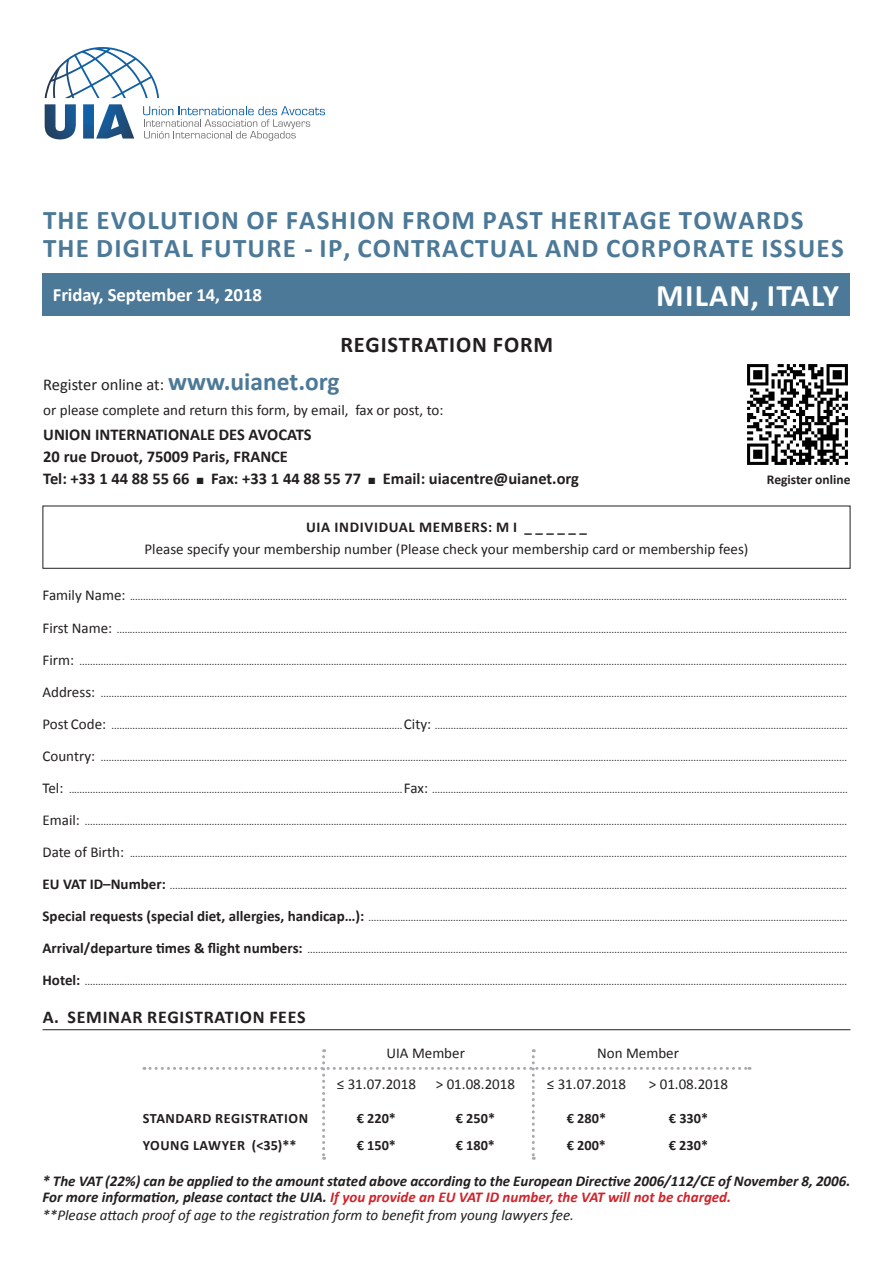
<style>
.page{position:relative;width:893px;height:1263px;background:#fff}
.page>*{position:absolute;margin:0;border:0;box-sizing:border-box;transform-origin:0 0}
.t1{font:700 31.5px "Calibri";letter-spacing:.04em;color:#fff}
.t2{font:700 27px/28.5px "Calibri";letter-spacing:.045em;color:#4b7997}
.t3{font:700 22.5px "Calibri";letter-spacing:.04em;color:#231f20}
.t4{font:700 18.75px "Calibri";letter-spacing:-.005em;color:#fff}
.t5{font:700 18px "Calibri";letter-spacing:.04em;color:#231f20}
.t6{font:700 16.5px/22.4px "Calibri";color:#231f20}
.t7{font:16.5px "Calibri";color:#231f20}
.t8{font:italic 700 15px/17px "Calibri";color:#231f20}
.t9{font:15px "Calibri";color:#231f20}
.t10{font:700 15px "Calibri";letter-spacing:.045em;color:#231f20}
.t11{font:700 14.25px "Calibri";letter-spacing:.02em;color:#231f20}
.t12{font:700 14.25px "Calibri";letter-spacing:.04em;color:#231f20}
.t13{font:700 13.5px "Calibri";color:#231f20}
.t14{font:10.5px "Calibri";color:#231f20}
.s1{font-style:inherit}
.s2{font-weight:700;font-size:25.5px;color:#4b7997}
.s3{font-size:15px}
.s4{font-weight:700;font-size:15px}
.s5{color:#d1232a}
.s6{font-weight:400}
</style>
<div class="page">
<svg style="left:143px;top:106px;width:182px;height:35px"></svg>
<svg style="left:45px;top:104px;width:31px;height:35px"></svg>
<svg style="left:83px;top:104px;width:51px;height:35px"></svg>
<svg style="left:45px;top:47px;width:114px;height:51px"></svg>
<div style="left:43px;top:273px;width:807px;height:43px;background:#4b7997"></div>
<img style="left:747px;top:364px;width:101px;height:101px">
<div style="left:43px;top:506px;width:807px;height:63px;border:1px solid #231f20"></div>
<hr style="left:43px;top:1029px;width:807px;height:1px;background:#231f20">
<svg style="left:144px;top:1049px;width:606px;height:111px"></svg>
<h2 class="t2" style="left:43px;top:204px;width:802px">THE EVOLUTION OF FASHION FROM PAST HERITAGE TOWARDS<br>THE DIGITAL FUTURE <span class="s1">-</span> IP, CONTRACTUAL AND CORPORATE ISSUES</h2>
<h3 class="t4" style="left:53px;top:283px;width:211px">Friday, September 14, 2018</h3>
<h1 class="t1" style="left:656px;top:276px;width:184px">MILAN, ITALY</h1>
<h3 class="t3" style="left:340px;top:331px;width:214px">REGISTRATION FORM</h3>
<h3 class="t7" style="left:43px;top:374px;width:298px">Register online at: <span class="s2">www.uianet.org</span></h3>
<h3 class="t9" style="left:43px;top:400px;width:402px">or please complete and return this form, by email, fax or post, to:</h3>
<h3 class="t6" style="left:43px;top:422px;width:537px">UNION INTERNATIONALE DES AVOCATS<br>20 rue Drouot, 75009 Paris, FRANCE<br>Tel: +33 1 44 88 55 66 ■ Fax: +33 1 44 88 55 77 ■ Email: uiacentre@uianet.org</h3>
<p class="t13" style="left:767px;top:471px;width:85px">Register online</p>
<h3 class="t10" style="left:306px;top:517px;width:282px">UIA INDIVIDUAL MEMBERS: M I _ _ _ _ _ _</h3>
<h3 class="t9" style="left:145px;top:540px;width:605px">Please specify your membership number (Please check your membership card or membership fees)</h3>
<p class="t14" style="left:43px;top:590px;width:806px"><span class="s3">Family Name:</span> ...............................................................................................................................................................................................................................................................................</p>
<p class="t14" style="left:43px;top:622px;width:806px"><span class="s3">First Name:</span> ....................................................................................................................................................................................................................................................................................</p>
<p class="t14" style="left:43px;top:654px;width:806px"><span class="s3">Firm:</span> ..................................................................................................................................................................................................................................................................................................</p>
<p class="t14" style="left:43px;top:686px;width:806px"><span class="s3">Address:</span> ..........................................................................................................................................................................................................................................................................................</p>
<p class="t14" style="left:43px;top:719px;width:807px"><span class="s3">Post Code:</span> ..............................................................................................................<span class="s3">City:</span> ............................................................................................................................................................</p>
<p class="t14" style="left:43px;top:751px;width:806px"><span class="s3">Country:</span> ..........................................................................................................................................................................................................................................................................................</p>
<p class="t14" style="left:43px;top:783px;width:807px"><span class="s3">Tel:</span> ..............................................................................................................................<span class="s3">Fax:</span> .............................................................................................................................................................</p>
<p class="t14" style="left:43px;top:815px;width:806px"><span class="s3">Email:</span> ................................................................................................................................................................................................................................................................................................</p>
<p class="t14" style="left:43px;top:847px;width:806px"><span class="s3">Date of Birth:</span> ...............................................................................................................................................................................................................................................................................</p>
<p class="t14" style="left:43px;top:879px;width:806px"><span class="s4">EU VAT ID–Number:</span> ................................................................................................................................................................................................................................................................</p>
<p class="t14" style="left:43px;top:911px;width:806px"><span class="s4">Special requests (special diet, allergies, handicap…):</span> .....................................................................................................................................................................................</p>
<p class="t14" style="left:43px;top:943px;width:806px"><span class="s4">Arrival/departure times &amp; flight numbers:</span> ............................................................................................................................................................................................................</p>
<p class="t14" style="left:43px;top:975px;width:806px"><span class="s4">Hotel:</span> ................................................................................................................................................................................................................................................................................................</p>
<h3 class="t5" style="left:43px;top:1006px;width:264px">A. SEMINAR REGISTRATION FEES</h3>
<h3 class="t9" style="left:387px;top:1044px;width:80px">UIA Member</h3>
<h3 class="t9" style="left:597px;top:1044px;width:83px">Non Member</h3>
<h3 class="t9" style="left:337px;top:1075px;width:81px">≤ 31.07.2018</h3>
<h3 class="t9" style="left:436px;top:1075px;width:81px">&gt; 01.08.2018</h3>
<h3 class="t9" style="left:547px;top:1075px;width:81px">≤ 31.07.2018</h3>
<h3 class="t9" style="left:649px;top:1075px;width:81px">&gt; 01.08.2018</h3>
<h3 class="t12" style="left:143px;top:1110px;width:167px">STANDARD REGISTRATION</h3>
<h3 class="t11" style="left:357px;top:1110px;width:41px">€ 220*</h3>
<h3 class="t11" style="left:456px;top:1110px;width:41px">€ 250*</h3>
<h3 class="t11" style="left:567px;top:1110px;width:41px">€ 280*</h3>
<h3 class="t11" style="left:669px;top:1110px;width:41px">€ 330*</h3>
<h3 class="t12" style="left:143px;top:1136px;width:155px">YOUNG LAWYER (&lt;35)**</h3>
<h3 class="t11" style="left:357px;top:1136px;width:41px">€ 150*</h3>
<h3 class="t11" style="left:456px;top:1136px;width:41px">€ 180*</h3>
<h3 class="t11" style="left:567px;top:1136px;width:41px">€ 200*</h3>
<h3 class="t11" style="left:669px;top:1136px;width:41px">€ 230*</h3>
<p class="t8" style="left:43px;top:1172px;width:809px">* The VAT (22%) can be applied to the amount stated above according to the European Directive 2006/112/CE of November 8, 2006.<br>For more information, please contact the UIA. <span class="s5">If you provide an EU VAT ID number, the VAT will not be charged.<br></span><span class="s6">**Please attach proof of age to the registration form to benefit from young lawyers fee.</span></p>
</div>
